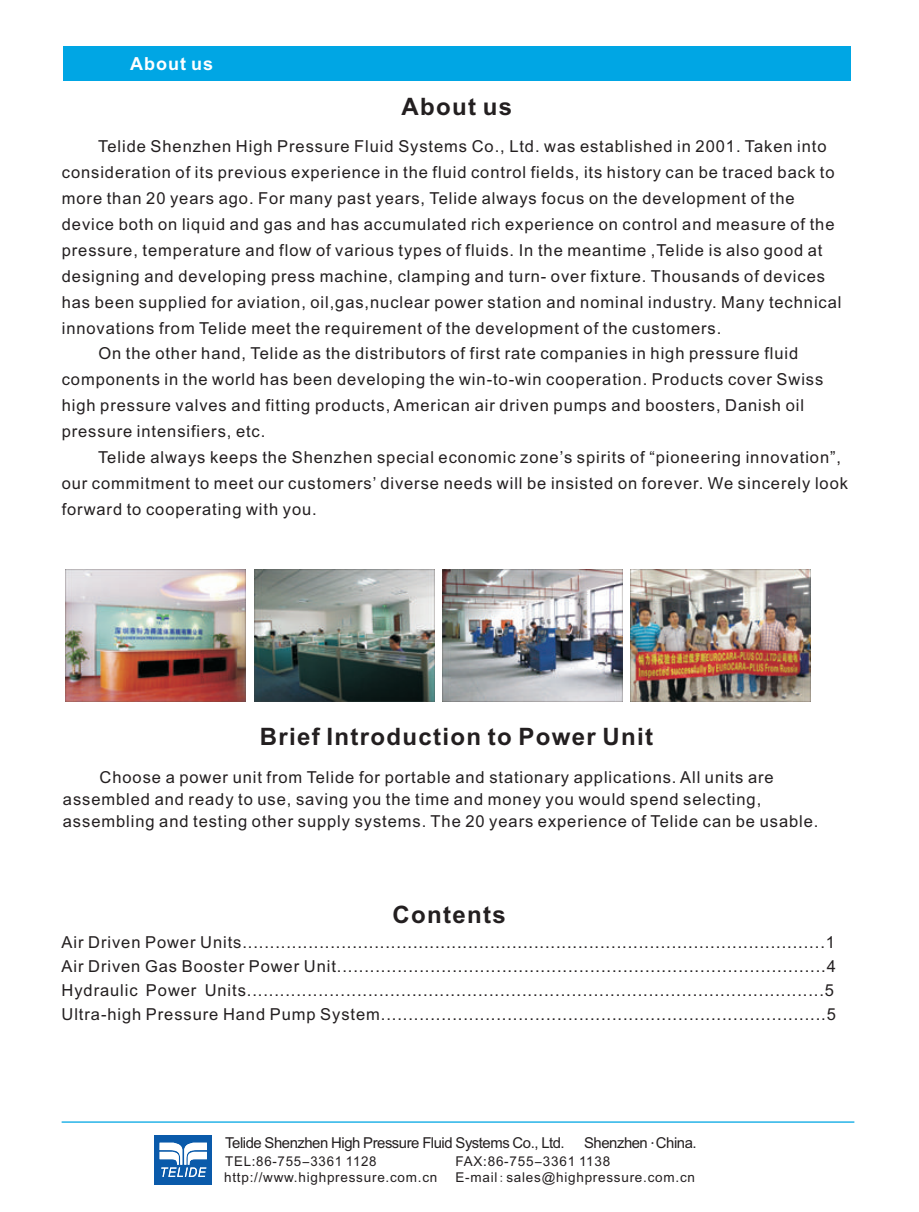
<style>
.page{position:relative;width:919px;height:1212px;background:#fff}
.page>*{position:absolute;margin:0;border:0;box-sizing:border-box;transform-origin:0 0}
.t1{font:700 24px "Arial";letter-spacing:.055em;color:#231f20}
.t2{font:700 18px "Arial";letter-spacing:.055em;color:#fff}
.t3{font:16.5px/23.7px "Arial";letter-spacing:.055em;color:#231f20}
.t4{font:15px "Arial";letter-spacing:-.03em;color:#231f20}
.t5{font:13.5px "Arial";letter-spacing:.055em;color:#231f20}
.s1{font-family:"Microsoft Ya Hei"}
.s2{font-family:"FZHTJW GB1 0"}
.s3{font-family:"Sim Hei"}
</style>
<div class="page">
<div style="left:64px;top:46px;width:786px;height:34px;background:#00a6e4"></div>
<div style="left:154px;top:1135px;width:58px;height:49px;background:#0a5aaa"></div>
<svg style="left:159px;top:1142px;width:48px;height:35px"></svg>
<img style="left:630px;top:570px;width:180px;height:131px">
<img style="left:254px;top:570px;width:180px;height:131px">
<img style="left:66px;top:570px;width:180px;height:131px">
<img style="left:442px;top:570px;width:180px;height:131px">
<hr style="left:62px;top:1121px;width:792px;height:2px;background:#00a6e4">
<p class="t2" style="left:130px;top:57px;width:84px">About us</p>
<h1 class="t1" style="left:401px;top:97px;width:112px">About us</h1>
<p class="t3" style="left:98px;top:136px;width:729px">Telide Shenzhen High Pressure Fluid Systems Co., Ltd. was established in 2001. Taken into</p>
<p class="t3" style="left:62px;top:162px;width:774px">consideration of its previous experience in the fluid control fields, its history can be traced back to</p>
<p class="t3" style="left:62px;top:188px;width:734px">more than 20 years ago. For many past years, Telide always focus on the development of the</p>
<p class="t3" style="left:62px;top:214px;width:774px">device both on liquid and gas and has accumulated rich experience on control and measure of the</p>
<p class="t3" style="left:62px;top:240px;width:762px">pressure, temperature and flow of various types of fluids. In the meantime ,Telide is also good at</p>
<p class="t3" style="left:62px;top:266px;width:764px">designing and developing press machine, clamping and turn- over fixture. Thousands of devices</p>
<p class="t3" style="left:62px;top:292px;width:781px">has been supplied for aviation, oil,gas,nuclear power station and nominal industry. Many technical</p>
<p class="t3" style="left:62px;top:317px;width:661px">innovations from Telide meet the requirement of the development of the customers.</p>
<p class="t3" style="left:98px;top:343px;width:701px">On the other hand, Telide as the distributors of first rate companies in high pressure fluid</p>
<p class="t3" style="left:62px;top:369px;width:763px">components in the world has been developing the win-to-win cooperation. Products cover Swiss</p>
<p class="t3" style="left:62px;top:395px;width:743px">high pressure valves and fitting products, American air driven pumps and boosters, Danish oil</p>
<p class="t3" style="left:62px;top:421px;width:205px">pressure intensifiers, etc.</p>
<p class="t3" style="left:98px;top:447px;width:744px">Telide always keeps the Shenzhen special economic zone’s spirits of “pioneering innovation”,</p>
<p class="t3" style="left:62px;top:473px;width:787px">our commitment to meet our customers’ diverse needs will be insisted on forever. We sincerely look</p>
<p class="t3" style="left:62px;top:499px;width:256px">forward to cooperating with you.</p>
<h1 class="t1" style="left:260px;top:727px;width:395px">Brief Introduction to Power Unit</h1>
<p class="t3" style="left:63px;top:767px;width:757px;line-height:22px;text-indent:37px">Choose a power unit from Telide for portable and stationary applications. All units are assembled and ready to use, saving you the time and money you would spend selecting, assembling and testing other supply systems. The 20 years experience of Telide can be usable.</p>
<h1 class="t1" style="left:392px;top:905px;width:115px">Contents</h1>
<p class="t3" style="left:62px;top:932px;width:775px;text-align:justify">Air Driven Power Units..........................................................................................................1<br>Air Driven Gas Booster Power Unit.........................................................................................4<br>Hydraulic Power Units.........................................................................................................5<br>Ultra-high Pressure Hand Pump System.................................................................................5</p>
<p class="t4" style="left:225px;top:1137px;width:341px">Telide Shenzhen High Pressure Fluid Systems Co., Ltd.</p>
<p class="t4" style="left:584px;top:1137px;width:114px">Shenzhen <span class="s1">·</span>China.</p>
<p class="t5" style="left:225px;top:1156px;width:153px">TEL<span class="s2">:</span>86-755<span class="s2">-</span>3361 1128</p>
<p class="t5" style="left:455px;top:1156px;width:156px">FAX<span class="s2">:</span>86-755<span class="s2">-</span>3361 1138</p>
<p class="t5" style="left:224px;top:1172px;width:215px">http://www.highpressure.com.cn</p>
<p class="t5" style="left:455px;top:1172px;width:241px">E-mail<span class="s3">:</span>sales@highpressure.com.cn</p>
</div>
